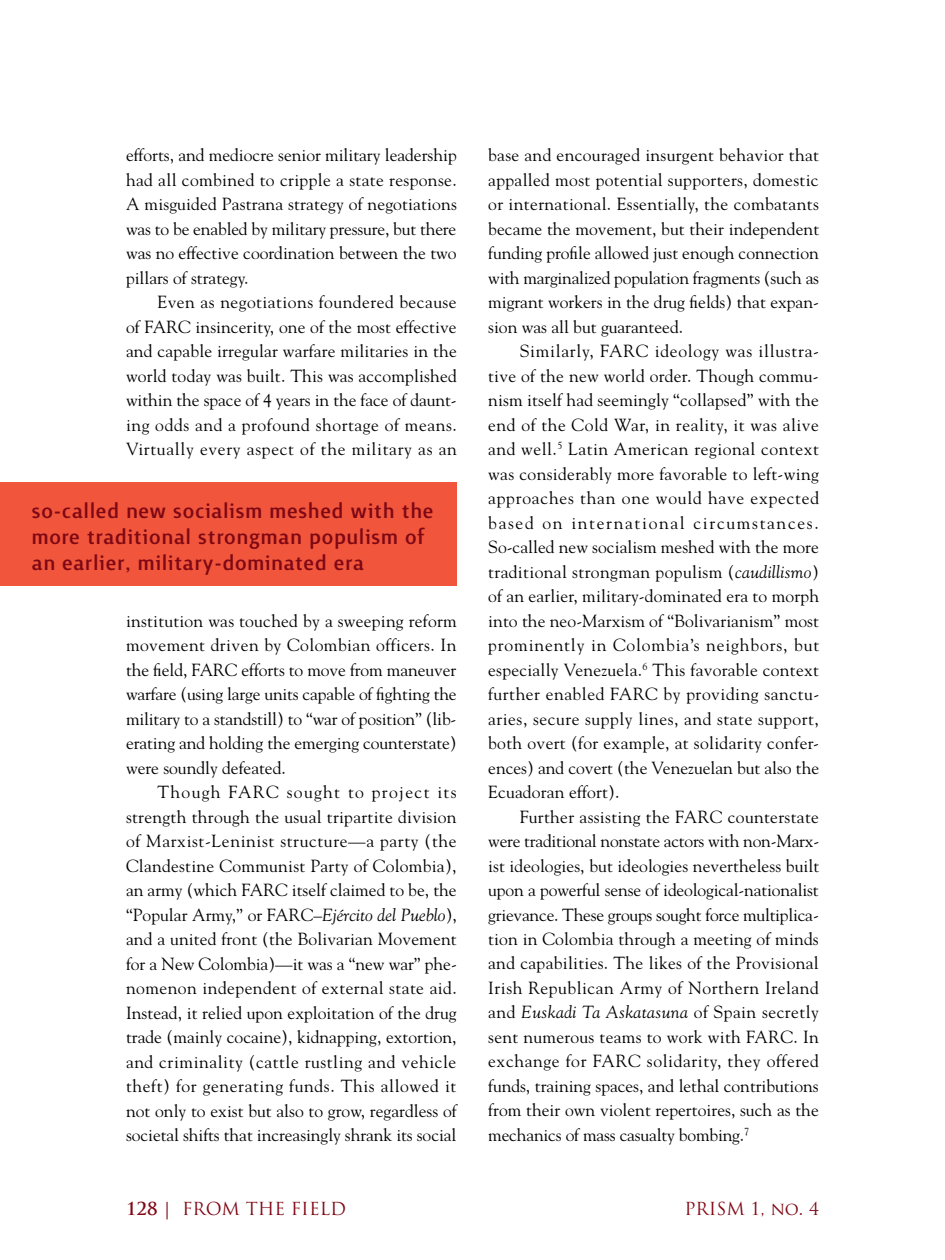
<style>
.page{position:relative;width:945px;height:1260px;background:#fff}
.page>*{position:absolute;margin:0;border:0;box-sizing:border-box;transform-origin:0 0}
.t1{font:500 26.25px/26.2px "Surface";letter-spacing:.02em;color:#7f0814}
.t2{font:17.5px/24.5px "Goudy Std";color:#000;text-align:justify}
.t3{font:17.5px "Trajan Pro";color:#7f0814}
.s1{font-style:italic}
.s2{font-weight:700}
</style>
<div class="page">
<div style="left:0;top:482px;width:457px;height:104px;background:#f1563c"></div>
<p class="t2" style="left:126px;top:142px;width:332px">efforts, and mediocre senior military leadership had all combined to cripple a state response.<br>A misguided Pastrana strategy of negotiations was to be enabled by military pressure, but there was no effective coordination between the two pillars of strategy.</p>
<p class="t2" style="left:126px;top:289px;width:332px;text-indent:32px">Even as negotiations foundered because of FARC insincerity, one of the most effective and capable irregular warfare militaries in the world today was built. This was accomplished within the space of 4 years in the face of daunt&shy;ing odds and a profound shortage of means.<br>Virtually every aspect of the military as an</p>
<h1 class="t1" style="left:32px;top:498px;width:403px">so-called new socialism meshed with the more traditional strongman populism of an earlier, military-dominated era</h1>
<p class="t2" style="left:126px;top:608px;width:332px">institution was touched by a sweeping reform movement driven by Colombian officers. In the field, FARC efforts to move from maneuver warfare (using large units capable of fighting the military to a standstill) to “war of position” (lib&shy;erating and holding the emerging counterstate) were soundly defeated.</p>
<p class="t2" style="left:126px;top:779px;width:332px;text-indent:32px">Though FARC sought to project its strength through the usual tripartite division of Marxist-Leninist structure—a party (the Clandestine Communist Party of Colombia), an army (which FARC itself claimed to be, the “Popular Army,” or FARC–<span class="s1">Ejército del Pueblo</span>), and a united front (the Bolivarian Movement for a New Colombia)—it was a “new war” phe&shy;nomenon independent of external state aid.<br>Instead, it relied upon exploitation of the drug trade (mainly cocaine), kidnapping, extortion, and criminality (cattle rustling and vehicle theft) for generating funds. This allowed it not only to exist but also to grow, regardless of societal shifts that increasingly shrank its social</p>
<p class="t2" style="left:488px;top:142px;width:332px">base and encouraged insurgent behavior that appalled most potential supporters, domestic or international. Essentially, the combatants became the movement, but their independent funding profile allowed just enough connection with marginalized population fragments (such as migrant workers in the drug fields) that expan&shy;sion was all but guaranteed.</p>
<p class="t2" style="left:488px;top:338px;width:332px;text-indent:32px">Similarly, FARC ideology was illustra&shy;tive of the new world order. Though commu&shy;nism itself had seemingly “collapsed” with the end of the Cold War, in reality, it was alive and well.<sup>5</sup> Latin American regional context was considerably more favorable to left-wing approaches than one would have expected based on international circumstances.<br>So-called new socialism meshed with the more traditional strongman populism (<span class="s1">caudillismo</span>) of an earlier, military-dominated era to morph into the neo-Marxism of “Bolivarianism” most prominently in Colombia’s neighbors, but especially Venezuela.<sup>6</sup> This favorable context further enabled FARC by providing sanctu&shy;aries, secure supply lines, and state support, both overt (for example, at solidarity confer&shy;ences) and covert (the Venezuelan but also the Ecuadoran effort).</p>
<p class="t2" style="left:488px;top:804px;width:332px;text-indent:32px">Further assisting the FARC counterstate were traditional nonstate actors with non-Marx&shy;ist ideologies, but ideologies nevertheless built upon a powerful sense of ideological-nationalist grievance. These groups sought force multiplica&shy;tion in Colombia through a meeting of minds and capabilities. The likes of the Provisional Irish Republican Army of Northern Ireland and <span class="s1">Euskadi Ta Askatasuna</span> of Spain secretly sent numerous teams to work with FARC. In exchange for FARC solidarity, they offered funds, training spaces, and lethal contributions from their own violent repertoires, such as the mechanics of mass casualty bombing.<sup>7</sup></p>
<p class="t3" style="left:126px;top:1197px;width:222px"><span class="s2">128 |</span> FROM THE FI ELD</p>
<p class="t3" style="left:685px;top:1197px;width:136px">PRISM 1, NO. 4</p>
</div>
